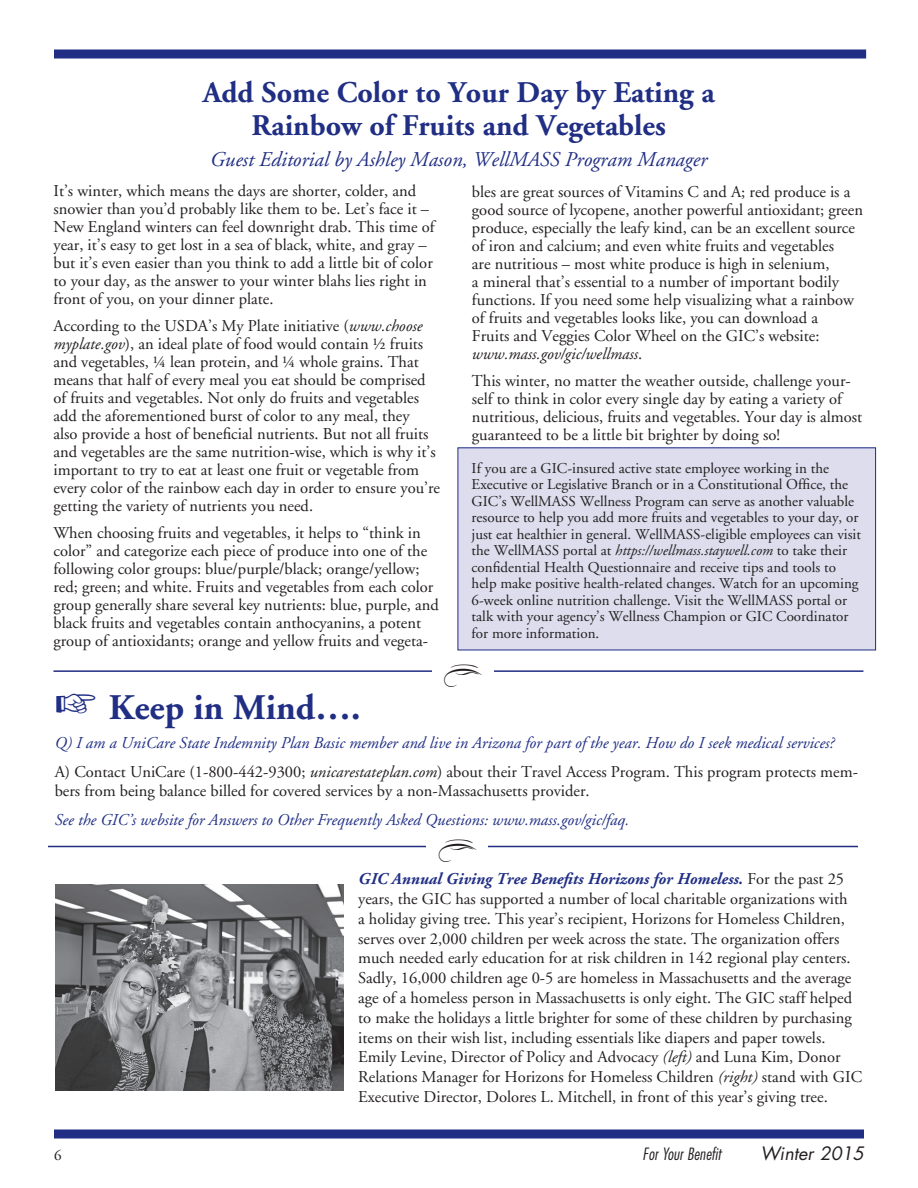
<style>
.page{position:relative;width:918px;height:1188px;background:#fff}
.page>*{position:absolute;margin:0;border:0;box-sizing:border-box;transform-origin:0 0}
.t1{font:700 36px "Adobe Garamond";color:#202e84}
.t2{font:700 30px/33px "Adobe Garamond";color:#202e84;text-align:center}
.t3{font:italic 21px "Adobe Garamond";color:#202e84}
.t4{font:italic 18px "Futura";color:#231f20}
.t5{font:16.5px/18px "Adobe Garamond";color:#231f20}
.t6{font:italic 16.5px/28.8px "Adobe Garamond";color:#202e84}
.t7{font:italic 300 condensed 16.5px "Futura";letter-spacing:.01em;color:#231f20}
.t8{font:15px/16.5px "Adobe Garamond";color:#231f20}
.s1{font-style:italic}
.s2{font-style:normal;color:#231f20}
.s3{color:#231f20}
.s4{font-weight:700;font-style:italic;color:#202e84}
</style>
<div class="page">
<img style="left:55px;top:885px;width:288px;height:206px">
<div style="left:54px;top:1130px;width:810px;height:8px;background:#202e84"></div>
<div style="left:54px;top:50px;width:812px;height:8px;background:#202e84"></div>
<hr style="left:53px;top:670px;width:810px;height:2px;background:#202e84">
<div style="left:432px;top:653px;width:61px;height:44px;background:#fff"></div>
<hr style="left:48px;top:846px;width:810px;height:1px;background:#202e84">
<div style="left:427px;top:829px;width:61px;height:43px;background:#fff"></div>
<div style="left:458px;top:448px;width:418px;height:202px;background:#dddded"></div>
<h2 class="t2" style="left:203px;top:76px;width:513px">Add Some Color to Your Day by Eating a<br>Rainbow of Fruits and Vegetables</h2>
<p class="t3" style="left:210px;top:148px;width:499px">Guest Editorial by Ashley Mason, WellMASS Program Manager</p>
<p class="t5" style="left:53px;top:183px;width:383px">It’s winter, which means the days are shorter, colder, and snowier than you’d probably like them to be. Let’s face it – New England winters can feel downright drab. This time of year, it’s easy to get lost in a sea of black, white, and gray – but it’s even easier than you think to add a little bit of color to your day, as the answer to your winter blahs lies right in front of you, on your dinner plate.</p>
<p class="t5" style="left:53px;top:318px;width:388px">According to the USDA’s My Plate initiative (<span class="s1">www.choose myplate.gov</span>), an ideal plate of food would contain ½ fruits and vegetables, ¼ lean protein, and ¼ whole grains. That means that half of every meal you eat should be comprised of fruits and vegetables. Not only do fruits and vegetables add the aforementioned burst of color to any meal, they<br>also provide a host of beneficial nutrients. But not all fruits and vegetables are the same nutrition-wise, which is why it’s important to try to eat at least one fruit or vegetable from every color of the rainbow each day in order to ensure you’re getting the variety of nutrients you need.</p>
<p class="t5" style="left:53px;top:525px;width:387px">When choosing fruits and vegetables, it helps to “think in color” and categorize each piece of produce into one of the following color groups: blue/purple/black; orange/yellow; red; green; and white. Fruits and vegetables from each color group generally share several key nutrients: blue, purple, and black fruits and vegetables contain anthocyanins, a potent group of antioxidants; orange and yellow fruits and vegeta-</p>
<p class="t5" style="left:472px;top:183px;width:393px">bles are great sources of Vitamins C and A; red produce is a good source of lycopene, another powerful antioxidant; green produce, especially the leafy kind, can be an excellent source of iron and calcium; and even white fruits and vegetables<br>are nutritious – most white produce is high in selenium,<br>a mineral that’s essential to a number of important bodily functions. If you need some help visualizing what a rainbow of fruits and vegetables looks like, you can download a<br>Fruits and Veggies Color Wheel on the GIC’s website: <span class="s1">www.mass.gov/gic/wellmass</span>.</p>
<p class="t5" style="left:472px;top:372px;width:392px">This winter, no matter the weather outside, challenge your&shy;self to think in color every single day by eating a variety of nutritious, delicious, fruits and vegetables. Your day is almost guaranteed to be a little bit brighter by doing so!</p>
<p class="t8" style="left:472px;top:460px;width:391px">If you are a GIC-insured active state employee working in the Executive or Legislative Branch or in a Constitutional Office, the GIC’s WellMASS Wellness Program can serve as another valuable resource to help you add more fruits and vegetables to your day, or just eat healthier in general. WellMASS-eligible employees can visit the WellMASS portal at <span class="s1">https://wellmass.staywell.com</span> to take their confidential Health Questionnaire and receive tips and tools to help make positive health-related changes. Watch for an upcoming 6-week online nutrition challenge. Visit the WellMASS portal or talk with your agency’s Wellness Champion or GIC Coordinator for more information.</p>
<h1 class="t1" style="left:55px;top:688px;width:307px">☞ Keep in Mind….</h1>
<p class="t6" style="left:55px;top:729px;width:805px">Q) I am a UniCare State Indemnity Plan Basic member and live in Arizona for part of the year. How do I seek medical services?<br><span class="s2">A) Contact UniCare (1-800-442-9300;</span> <span class="s3">unicarestateplan.com</span><span class="s2">) about their Travel Access Program. This program protects mem-</span></p>
<p class="t5" style="left:55px;top:783px;width:536px">bers from being balance billed for covered services by a non-Massachusetts provider.</p>
<p class="t6" style="left:55px;top:806px;width:576px">See the GIC’s website for Answers to Other Frequently Asked Questions: www.mass.gov/gic/faq.</p>
<p class="t5" style="left:358px;top:869px;width:506px;line-height:19.8px"><span class="s4">GIC Annual Giving Tree Benefits Horizons for Homeless.</span> For the past 25 years, the GIC has supported a number of local charitable organizations with<br>a holiday giving tree. This year’s recipient, Horizons for Homeless Children, serves over 2,000 children per week across the state. The organization offers much needed early education for at risk children in 142 regional play centers.<br>Sadly, 16,000 children age 0-5 are homeless in Massachusetts and the average age of a homeless person in Massachusetts is only eight. The GIC staff helped to make the holidays a little brighter for some of these children by purchasing items on their wish list, including essentials like diapers and paper towels.<br>Emily Levine, Director of Policy and Advocacy <span class="s1">(left)</span> and Luna Kim, Donor Relations Manager for Horizons for Homeless Children <span class="s1">(right)</span> stand with GIC Executive Director, Dolores L. Mitchell, in front of this year’s giving tree.</p>
<p class="t8" style="left:54px;top:1147px;width:9px">6</p>
<p class="t7" style="left:643px;top:1144px;width:80px">For Your Benefit</p>
<p class="t4" style="left:760px;top:1142px;width:105px">Winter 2015</p>
</div>
